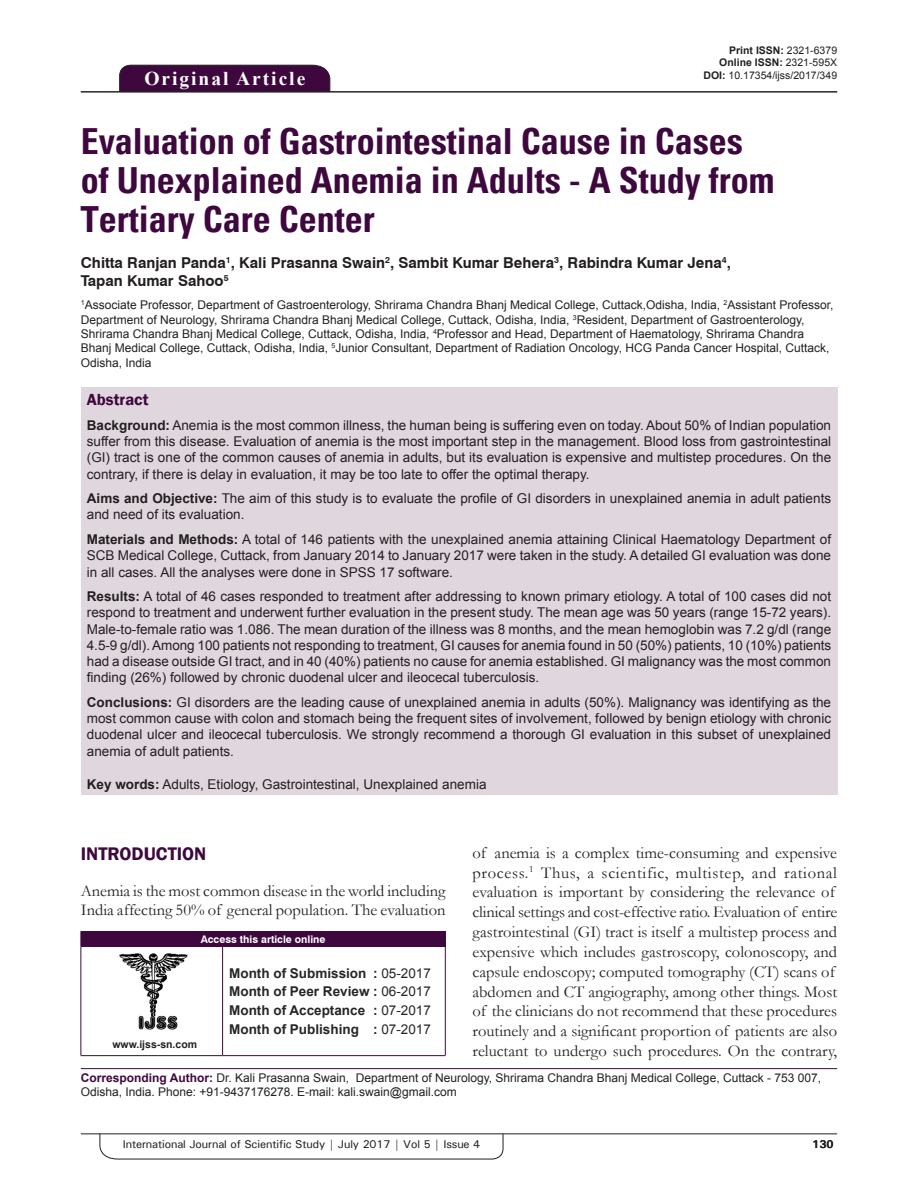
<style>
.page{position:relative;width:918px;height:1188px;background:#fff}
.page>*{position:absolute;margin:0;border:0;box-sizing:border-box;transform-origin:0 0}
.AT{font:700 condensed 36px/39px "Univers";color:#3e083e}
.AH{font:700 19.5px "Times New Roman";letter-spacing:.1em;color:#fff}
.t1{font:600 18.75px "Franklin Gothic";color:#3e083e}
.TX{font:16.5px/19.8px "Garamond";color:#231f20}
.ABSH{font:600 16.5px "Franklin Gothic";color:#3e083e}
.AU{font:700 15px/18px "Swiss 721 BT";color:#231f20}
.ABS{font:13.5px/16.2px "Arial";color:#231f20;text-align:justify}
.HIS{font:700 13.5px/18.8px "Arial";color:#282526;text-align:justify}
.KWD{font:13.5px "Arial";color:#231f20}
.AFF{font:12px/14.4px "Arial";color:#231f20}
.ADD{font:12px/14.4px "Arial";color:#231f20}
.RF{font:500 11.25px "Univers";letter-spacing:-.01em;color:#231f20}
.t2{font:700 11.25px "Univers";color:#231f20}
.DOI{font:700 10.5px "Arial";color:#231f20}
.DOI-2{font:10.5px "Arial";color:#231f20}
.AAO{font:700 10.5px "Swiss 721 BT";color:#fff}
.Web{font:700 10.5px "Arial";color:#231f20}
.s1{font-weight:400}
.s2{font-weight:700}
.s3{font-weight:700;color:#3e083e}
</style>
<div class="page">
<hr style="left:81px;top:1134px;width:756px;height:1px;background:#231f20">
<svg style="left:100px;top:1133px;width:403px;height:26px"></svg>
<div style="left:119px;top:65px;width:211px;height:26px;background:#3e083e"></div>
<hr style="left:81px;top:91px;width:756px;height:1px;background:#231f20">
<div style="left:81px;top:388px;width:756px;height:407px;background:#e0d7de"></div>
<img style="left:119px;top:953px;width:69px;height:76px">
<div style="left:81px;top:931px;width:364px;height:15px;background:#3e083e"></div>
<svg style="left:445px;top:931px;width:1px;height:15px"></svg>
<hr style="left:81px;top:946px;width:142px;height:1px;background:#3e083e">
<hr style="left:81px;top:947px;width:1px;height:108px;background:#3e083e">
<hr style="left:81px;top:1055px;width:142px;height:1px;background:#231f20">
<hr style="left:223px;top:946px;width:223px;height:1px;background:#3e083e">
<hr style="left:222px;top:947px;width:1px;height:108px;background:#3e083e">
<hr style="left:445px;top:947px;width:1px;height:108px;background:#3e083e">
<hr style="left:223px;top:1055px;width:223px;height:1px;background:#3e083e">
<hr style="left:81px;top:1068px;width:756px;height:1px;background:#3e083e">
<p class="DOI" style="left:729px;top:42px;width:109px">Print ISSN: <span class="s1">2321-6379</span></p>
<p class="DOI" style="left:719px;top:55px;width:119px">Online ISSN: <span class="s1">2321-595X</span></p>
<p class="AH" style="left:144px;top:64px;width:162px">Original Article</p>
<p class="DOI-2" style="left:704px;top:68px;width:135px"><span class="s2">DOI:</span> 10.17354/ijss/2017/349</p>
<p class="AT" style="left:81px;top:122px;width:695px">Evaluation of Gastrointestinal Cause in Cases of Unexplained Anemia in Adults - A Study from<br>Tertiary Care Center</p>
<p class="AU" style="left:81px;top:253px;width:652px">Chitta Ranjan Panda<sup>1</sup>, Kali Prasanna Swain<sup>2</sup>, Sambit Kumar Behera<sup>3</sup>, Rabindra Kumar Jena<sup>4</sup>,<br>Tapan Kumar Sahoo<sup>5</sup></p>
<p class="AFF" style="left:81px;top:298px;width:754px"><sup>1</sup>Associate Professor, Department of Gastroenterology, Shrirama Chandra Bhanj Medical College, Cuttack,Odisha, India, <sup>2</sup>Assistant Professor, Department of Neurology, Shrirama Chandra Bhanj Medical College, Cuttack, Odisha, India, <sup>3</sup>Resident, Department of Gastroenterology, Shrirama Chandra Bhanj Medical College, Cuttack, Odisha, India, <sup>4</sup>Professor and Head, Department of Haematology, Shrirama Chandra Bhanj Medical College, Cuttack, Odisha, India, <sup>5</sup>Junior Consultant, Department of Radiation Oncology, HCG Panda Cancer Hospital, Cuttack, Odisha, India</p>
<p class="ABSH" style="left:87px;top:390px;width:63px">Abstract</p>
<p class="ABS" style="left:87px;top:417px;width:746px"><span class="s2">Background:</span> Anemia is the most common illness, the human being is suffering even on today. About 50% of Indian population suffer from this disease. Evaluation of anemia is the most important step in the management. Blood loss from gastrointestinal (GI) tract is one of the common causes of anemia in adults, but its evaluation is expensive and multistep procedures. On the contrary, if there is delay in evaluation, it may be too late to offer the optimal therapy.</p>
<p class="ABS" style="left:87px;top:490px;width:746px"><span class="s2">Aims and Objective:</span> The aim of this study is to evaluate the profile of GI disorders in unexplained anemia in adult patients and need of its evaluation.</p>
<p class="ABS" style="left:87px;top:531px;width:746px"><span class="s2">Materials and Methods:</span> A total of 146 patients with the unexplained anemia attaining Clinical Haematology Department of SCB Medical College, Cuttack, from January 2014 to January 2017 were taken in the study. A detailed GI evaluation was done in all cases. All the analyses were done in SPSS 17 software.</p>
<p class="ABS" style="left:87px;top:588px;width:746px"><span class="s2">Results:</span> A total of 46 cases responded to treatment after addressing to known primary etiology. A total of 100 cases did not respond to treatment and underwent further evaluation in the present study. The mean age was 50 years (range 15-72 years).<br>Male-to-female ratio was 1.086. The mean duration of the illness was 8 months, and the mean hemoglobin was 7.2 g/dl (range 4.5-9 g/dl). Among 100 patients not responding to treatment, GI causes for anemia found in 50 (50%) patients, 10 (10%) patients had a disease outside GI tract, and in 40 (40%) patients no cause for anemia established. GI malignancy was the most common finding (26%) followed by chronic duodenal ulcer and ileocecal tuberculosis.</p>
<p class="ABS" style="left:87px;top:694px;width:746px"><span class="s2">Conclusions:</span> GI disorders are the leading cause of unexplained anemia in adults (50%). Malignancy was identifying as the most common cause with colon and stomach being the frequent sites of involvement, followed by benign etiology with chronic duodenal ulcer and ileocecal tuberculosis. We strongly recommend a thorough GI evaluation in this subset of unexplained anemia of adult patients.</p>
<p class="KWD" style="left:87px;top:775px;width:401px"><span class="s2">Key words:</span> Adults, Etiology, Gastrointestinal, Unexplained anemia</p>
<p class="TX" style="left:473px;top:842px;width:366px">of anemia is a complex time-consuming and expensive process.<sup>1</sup> Thus, a scientific, multistep, and rational evaluation is important by considering the relevance of clinical settings and cost-effective ratio. Evaluation of entire gastrointestinal (GI) tract is itself a multistep process and expensive which includes gastroscopy, colonoscopy, and capsule endoscopy; computed tomography (CT) scans of abdomen and CT angiography, among other things. Most of the clinicians do not recommend that these procedures routinely and a significant proportion of patients are also reluctant to undergo such procedures. On the contrary,</p>
<h1 class="t1" style="left:81px;top:842px;width:127px">INTRODUCTION</h1>
<p class="TX" style="left:81px;top:881px;width:366px;line-height:18.8px">Anemia is the most common disease in the world including<br>India affecting 50% of general population. The evaluation</p>
<p class="AAO" style="left:201px;top:932px;width:126px">Access this article online</p>
<p class="HIS" style="left:229px;top:964px;width:203px">Month of Submission : <span class="s1">05-2017<br></span>Month of Peer Review : <span class="s1">06-2017<br></span>Month of Acceptance : <span class="s1">07-2017<br></span>Month of Publishing : <span class="s1">07-2017</span></p>
<p class="ADD" style="left:81px;top:1070px;width:742px"><span class="s3">Corresponding Author:</span> Dr. Kali Prasanna Swain, Department of Neurology, Shrirama Chandra Bhanj Medical College, Cuttack - 753 007,<br>Odisha, India. Phone: +91-9437176278. E-mail: kali.swain@gmail.com</p>
<p class="Web" style="left:112px;top:1037px;width:86px">www.ijss-sn.com</p>
<p class="RF" style="left:123px;top:1137px;width:359px">International Journal of Scientific Study | July 2017 | Vol 5 | Issue 4</p>
<p class="t2" style="left:812px;top:1137px;width:23px">130</p>
</div>
